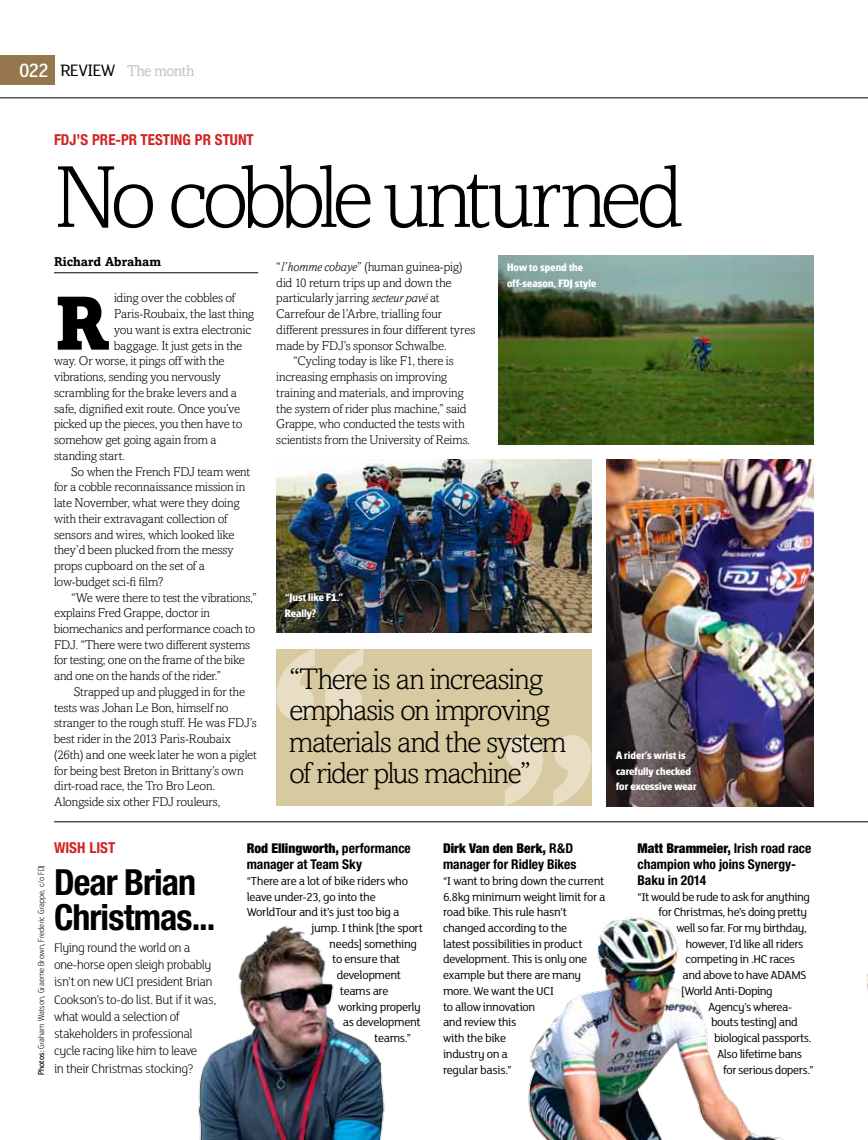
<style>
.page{position:relative;width:868px;height:1140px;background:#fff}
.page>*{position:absolute;margin:0;border:0;box-sizing:border-box;transform-origin:0 0}
.t1{font:300 88.5px "Amasis";letter-spacing:-.065em;color:#000}
.t2{font:900 75.75px "Amasis";color:#000}
.t3{font:700 condensed 36px/34.3px "Helvetica Neue";letter-spacing:-.025em;color:#000}
.t4{font:300 30px/31.5px "Amasis";letter-spacing:-.04em;color:#000}
.t5{font:15.75px "Amasis";letter-spacing:-.03em;color:#c2c2c3;scale:.95 1}
.t6{font:700 condensed 15px "Helvetica Neue";color:#d22221}
.t7{font:300 13.5px/17.2px "FS Lola";letter-spacing:-.035em;color:#000}
.t8{font:700 condensed 13.5px/15.8px "Helvetica Neue";color:#000}
.t9{font:300 12.75px "Amasis";letter-spacing:-.015em;color:#000}
.t10{font:700 12.75px "Amasis";color:#000}
.t11{font:12.45px/15.8px "FS Lola";letter-spacing:-.03em;color:#000}
.t12{font:700 11.25px/15.8px "Glasgow";letter-spacing:.005em;color:#fff}
.t13{font:300 9px "Glasgow";letter-spacing:.015em;color:#000}
.s1{font-family:"FS Lola";font-weight:500;font-size:21px;color:#fff}
.s2{font-family:"FS Lola";font-size:18px;color:#000}
.s3{font-style:italic}
.s4{font-weight:400}
.s5{font-weight:900}
</style>
<div class="page">
<hr style="left:0;top:98px;width:867px;height:1px;background:#000">
<div style="left:0;top:55px;width:54px;height:30px;background:#96774d"></div>
<img style="left:528px;top:917px;width:254px;height:223px">
<img style="left:276px;top:460px;width:315px;height:173px">
<img style="left:498px;top:255px;width:315px;height:189px">
<img style="left:606px;top:460px;width:207px;height:346px">
<img style="left:198px;top:925px;width:187px;height:215px">
<hr style="left:54px;top:272px;width:204px;height:1px;background:#000">
<div style="left:276px;top:649px;width:315px;height:157px;background:#d8caa0"></div>
<svg style="left:276px;top:649px;width:87px;height:71px"></svg>
<svg style="left:504px;top:735px;width:87px;height:71px"></svg>
<hr style="left:54px;top:821px;width:813px;height:1px;background:#000">
<p class="t5" style="left:19px;top:62px;width:186px"><span class="s1">022</span> <span class="s2">REVIEW</span> The month</p>
<p class="t6" style="left:54px;top:131px;width:201px">FDJ’S PRE-PR TESTING PR STUNT</p>
<h1 class="t1" style="left:54px;top:146px;width:629px">No cobble unturned</h1>
<p class="t10" style="left:54px;top:254px;width:108px">Richard Abraham</p>
<h2 class="t2" style="left:55px;top:276px;width:55px">R</h2>
<p class="t9" style="left:114px;top:291px;width:123px">iding over the cobbles of</p>
<p class="t9" style="left:114px;top:306px;width:142px">Paris-Roubaix, the last thing</p>
<p class="t9" style="left:114px;top:322px;width:139px">you want is extra electronic</p>
<p class="t9" style="left:114px;top:338px;width:130px">baggage. It just gets in the</p>
<p class="t9" style="left:54px;top:354px;width:172px">way. Or worse, it pings off with the</p>
<p class="t9" style="left:54px;top:369px;width:168px">vibrations, sending you nervously</p>
<p class="t9" style="left:54px;top:385px;width:184px">scrambling for the brake levers and a</p>
<p class="t9" style="left:54px;top:401px;width:188px">safe, dignified exit route. Once you’ve</p>
<p class="t9" style="left:54px;top:417px;width:190px">picked up the pieces, you then have to</p>
<p class="t9" style="left:54px;top:432px;width:164px">somehow get going again from a</p>
<p class="t9" style="left:54px;top:448px;width:72px">standing start.</p>
<p class="t9" style="left:71px;top:464px;width:181px">So when the French FDJ team went</p>
<p class="t9" style="left:54px;top:480px;width:193px">for a cobble reconnaissance mission in</p>
<p class="t9" style="left:54px;top:495px;width:187px">late November, what were they doing</p>
<p class="t9" style="left:54px;top:511px;width:175px">with their extravagant collection of</p>
<p class="t9" style="left:54px;top:527px;width:182px">sensors and wires, which looked like</p>
<p class="t9" style="left:54px;top:542px;width:181px">they’d been plucked from the messy</p>
<p class="t9" style="left:54px;top:558px;width:152px">props cupboard on the set of a</p>
<p class="t9" style="left:54px;top:574px;width:111px">low-budget sci-fi film?</p>
<p class="t9" style="left:71px;top:590px;width:187px">“We were there to test the vibrations,”</p>
<p class="t9" style="left:54px;top:605px;width:157px">explains Fred Grappe, doctor in</p>
<p class="t9" style="left:54px;top:621px;width:203px">biomechanics and performance coach to</p>
<p class="t9" style="left:54px;top:637px;width:198px">FDJ. “There were two different systems</p>
<p class="t9" style="left:54px;top:653px;width:192px">for testing; one on the frame of the bike</p>
<p class="t9" style="left:54px;top:668px;width:169px">and one on the hands of the rider.”</p>
<p class="t9" style="left:74px;top:684px;width:173px">Strapped up and plugged in for the</p>
<p class="t9" style="left:54px;top:700px;width:176px">tests was Johan Le Bon, himself no</p>
<p class="t9" style="left:54px;top:716px;width:204px">stranger to the rough stuff. He was FDJ’s</p>
<p class="t9" style="left:54px;top:731px;width:178px">best rider in the 2013 Paris-Roubaix</p>
<p class="t9" style="left:54px;top:747px;width:204px">(26th) and one week later he won a piglet</p>
<p class="t9" style="left:54px;top:763px;width:191px">for being best Breton in Brittany’s own</p>
<p class="t9" style="left:54px;top:778px;width:163px">dirt-road race, the Tro Bro Leon.</p>
<p class="t9" style="left:54px;top:794px;width:168px">Alongside six other FDJ rouleurs,</p>
<p class="t9" style="left:276px;top:259px;width:188px">“<span class="s3">l’homme cobaye</span>” (human guinea-pig)</p>
<p class="t9" style="left:276px;top:275px;width:177px">did 10 return trips up and down the</p>
<p class="t9" style="left:276px;top:291px;width:165px">particularly jarring <span class="s3">secteur pavé</span> at</p>
<p class="t9" style="left:276px;top:306px;width:167px">Carrefour de l’Arbre, trialling four</p>
<p class="t9" style="left:276px;top:322px;width:200px">different pressures in four different tyres</p>
<p class="t9" style="left:276px;top:338px;width:172px">made by FDJ’s sponsor Schwalbe.</p>
<p class="t9" style="left:293px;top:354px;width:162px">“Cycling today is like F1, there is</p>
<p class="t9" style="left:276px;top:369px;width:172px">increasing emphasis on improving</p>
<p class="t9" style="left:276px;top:385px;width:189px">training and materials, and improving</p>
<p class="t9" style="left:276px;top:401px;width:192px">the system of rider plus machine,” said</p>
<p class="t9" style="left:276px;top:417px;width:190px">Grappe, who conducted the tests with</p>
<p class="t9" style="left:276px;top:432px;width:195px">scientists from the University of Reims.</p>
<p class="t12" style="left:507px;top:259px;width:91px">How to spend the off-season, FDJ style</p>
<p class="t12" style="left:285px;top:590px;width:60px">“Just like F1.”<br>Really?</p>
<h3 class="t4" style="left:289px;top:663px;width:279px">“There is an increasing emphasis on improving materials and the system of rider plus machine”</h3>
<p class="t12" style="left:616px;top:747px;width:82px">A rider’s wrist is carefully checked for excessive wear</p>
<p class="t13" style="left:36px;top:1075px;width:212px;rotate:-90deg"><span class="s4">Photos:</span> Graham Watson, Graeme Brown, Frederic Grappe, c/o FDJ</p>
<p class="t6" style="left:54px;top:839px;width:63px">WISH LIST</p>
<h3 class="t3" style="left:54px;top:865px;width:163px">Dear Brian<br>Christmas...</h3>
<p class="t7" style="left:54px;top:939px;width:164px">Flying round the world on a one-horse open sleigh probably isn’t on new UCI president Brian<br>Cookson’s to-do list. But if it was, what would a selection of stakeholders in professional cycle racing like him to leave<br>in their Christmas stocking?</p>
<p class="t8" style="left:247px;top:840px;width:166px"><span class="s5">Rod Ellingworth,</span> performance manager at Team Sky</p>
<p class="t11" style="left:247px;top:873px;width:163px">“There are a lot of bike riders who</p>
<p class="t11" style="left:247px;top:889px;width:130px">leave under-23, go into the</p>
<p class="t11" style="left:247px;top:905px;width:154px">WorldTour and it’s just too big a</p>
<p class="t11" style="left:311px;top:920px;width:113px">jump. I think [the sport</p>
<p class="t11" style="left:329px;top:936px;width:89px">needs] something</p>
<p class="t11" style="left:332px;top:952px;width:69px">to ensure that</p>
<p class="t11" style="left:337px;top:968px;width:66px">development</p>
<p class="t11" style="left:340px;top:983px;width:50px">teams are</p>
<p class="t11" style="left:338px;top:999px;width:84px">working properly</p>
<p class="t11" style="left:343px;top:1015px;width:79px">as development</p>
<p class="t11" style="left:374px;top:1030px;width:38px">teams.”</p>
<p class="t8" style="left:443px;top:840px;width:135px"><span class="s5">Dirk Van den Berk,</span> R&amp;D manager for Ridley Bikes</p>
<p class="t11" style="left:443px;top:873px;width:164px">“I want to bring down the current<br>6.8kg minimum weight limit for a road bike. This rule hasn’t changed according to the<br>latest possibilities in product development. This is only one example but there are many more. We want the UCI<br>to allow innovation<br>and review this<br>with the bike<br>industry on a<br>regular basis.”</p>
<p class="t8" style="left:637px;top:840px;width:175px"><span class="s5">Matt Brammeier,</span> Irish road race champion who joins Synergy-<br>Baku in 2014</p>
<p class="t11" style="left:637px;top:889px;width:174px">“It would be rude to ask for anything</p>
<p class="t11" style="left:658px;top:905px;width:150px">for Christmas, he’s doing pretty</p>
<p class="t11" style="left:676px;top:920px;width:132px">well so far. For my birthday,</p>
<p class="t11" style="left:685px;top:936px;width:119px">however, I’d like all riders</p>
<p class="t11" style="left:685px;top:952px;width:111px">competing in .HC races</p>
<p class="t11" style="left:682px;top:968px;width:125px">and above to have ADAMS</p>
<p class="t11" style="left:681px;top:983px;width:93px">[World Anti-Doping</p>
<p class="t11" style="left:708px;top:999px;width:86px">Agency’s wherea-</p>
<p class="t11" style="left:711px;top:1015px;width:88px">bouts testing] and</p>
<p class="t11" style="left:714px;top:1030px;width:99px">biological passports.</p>
<p class="t11" style="left:717px;top:1046px;width:86px">Also lifetime bans</p>
<p class="t11" style="left:723px;top:1062px;width:92px">for serious dopers.”</p>
</div>
